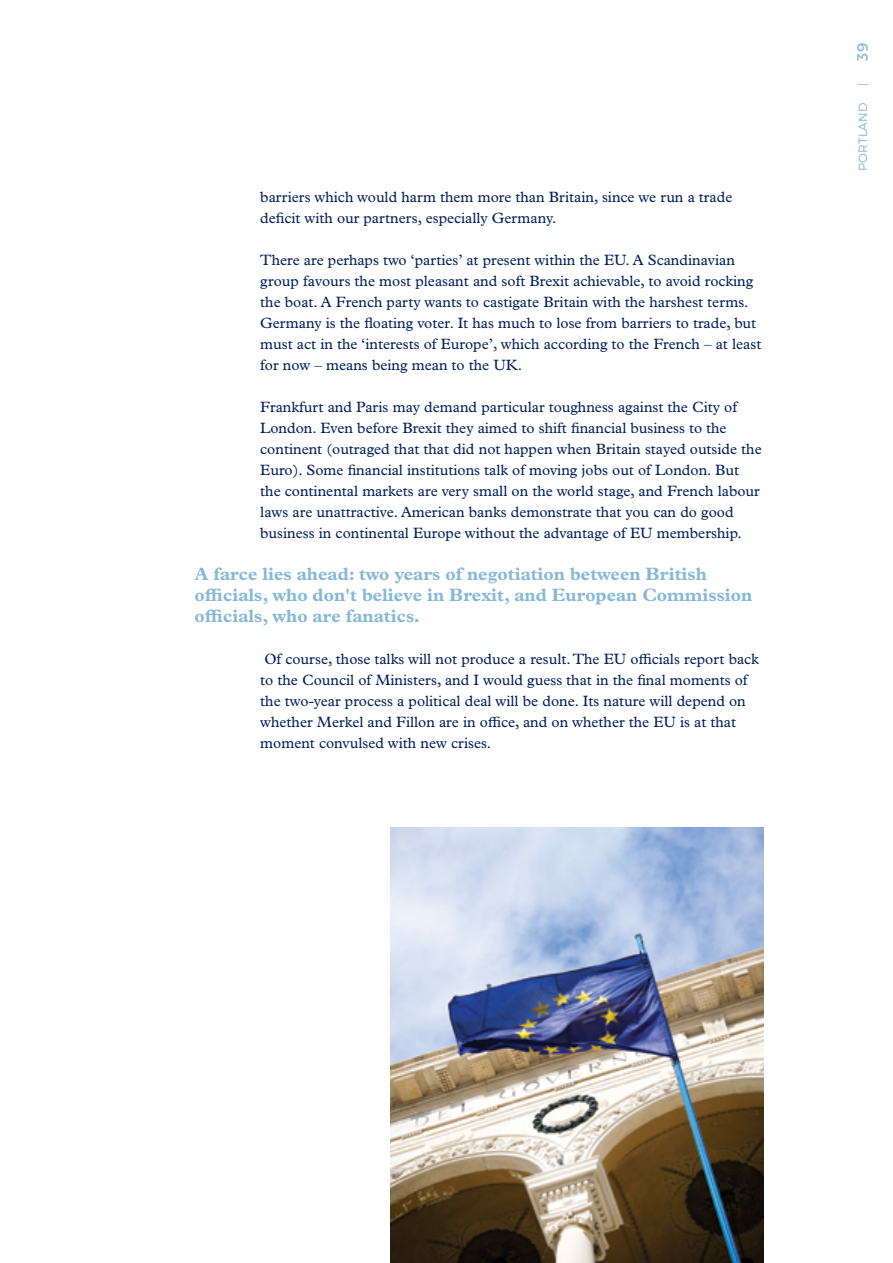
<style>
.page{position:relative;width:893px;height:1263px;background:#fff}
.page>*{position:absolute;margin:0;border:0;box-sizing:border-box;transform-origin:0 0}
.t1{font:700 18px/21px "Plantin MT Std";color:#86b9d8}
.t2{font:15px/21px "Plantin MT Std";color:#001f5b}
.t3{font:15px "Montserrat";color:#86b9d8}
.t4{font:300 12px "Montserrat";letter-spacing:.01em;color:#86b9d8}
</style>
<div class="page">
<img style="left:390px;top:827px;width:374px;height:436px">
<p class="t2" style="left:260px;top:186px;width:474px">barriers which would harm them more than Britain, since we run a trade deficit with our partners, especially Germany.</p>
<p class="t2" style="left:260px;top:249px;width:503px">There are perhaps two ‘parties’ at present within the EU. A Scandinavian group favours the most pleasant and soft Brexit achievable, to avoid rocking the boat. A French party wants to castigate Britain with the harshest terms.<br>Germany is the floating voter. It has much to lose from barriers to trade, but must act in the ‘interests of Europe’, which according to the French – at least for now – means being mean to the UK.</p>
<p class="t2" style="left:260px;top:396px;width:503px">Frankfurt and Paris may demand particular toughness against the City of London. Even before Brexit they aimed to shift financial business to the continent (outraged that that did not happen when Britain stayed outside the Euro). Some financial institutions talk of moving jobs out of London. But the continental markets are very small on the world stage, and French labour laws are unattractive. American banks demonstrate that you can do good business in continental Europe without the advantage of EU membership.</p>
<p class="t1" style="left:194px;top:563px;width:560px">A farce lies ahead: two years of negotiation between British officials, who don't believe in Brexit, and European Commission officials, who are fanatics.</p>
<p class="t2" style="left:260px;top:648px;width:500px">Of course, those talks will not produce a result. The EU officials report back to the Council of Ministers, and I would guess that in the final moments of the two-year process a political deal will be done. Its nature will depend on whether Merkel and Fillon are in office, and on whether the EU is at that moment convulsed with new crises.</p>
<p class="t3" style="left:853px;top:61px;width:19px;rotate:-90deg">39</p>
<p class="t4" style="left:856px;top:86px;width:4px;rotate:-90deg">|</p>
<p class="t4" style="left:856px;top:171px;width:69px;rotate:-90deg">PORTLAND</p>
</div>
